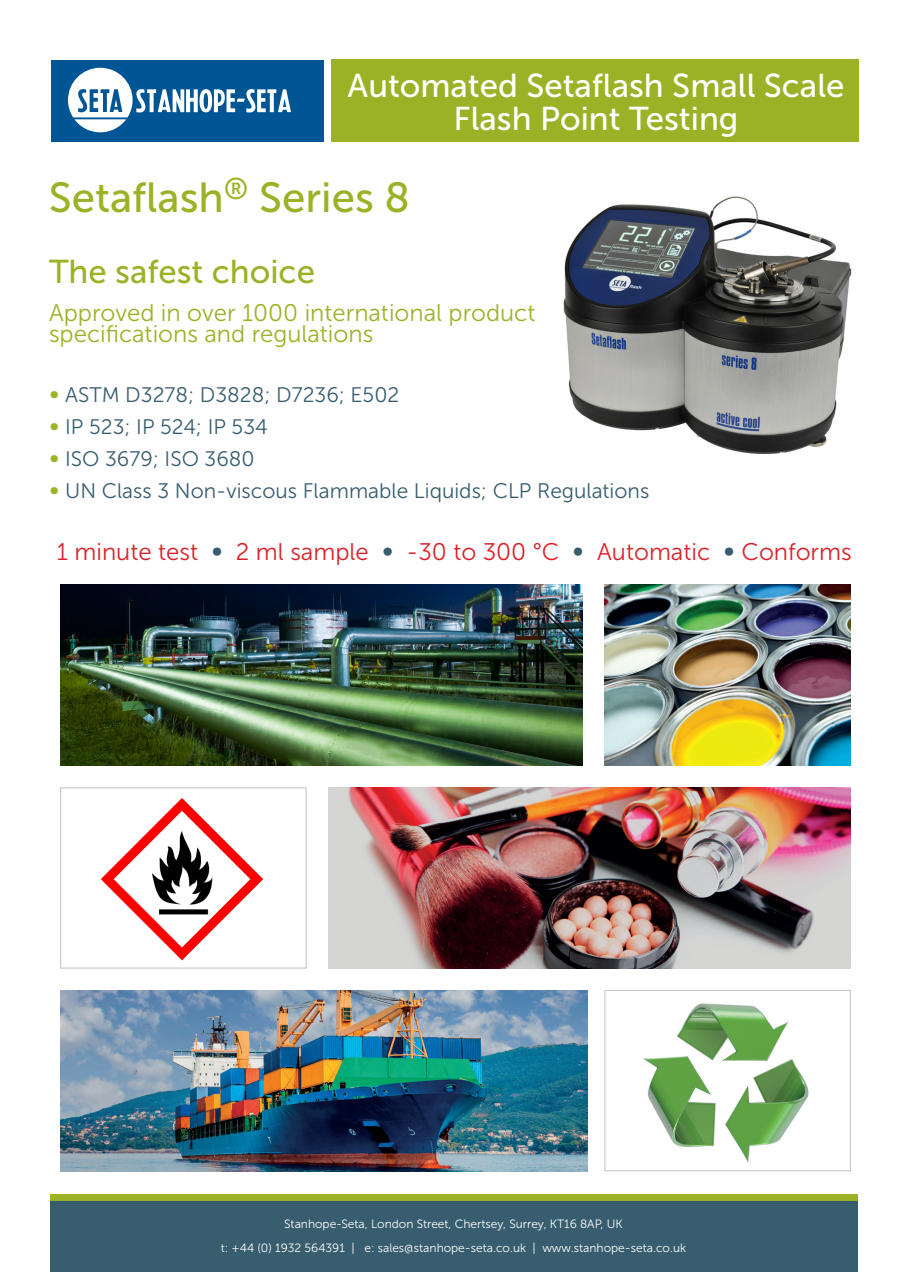
<style>
.page{position:relative;width:910px;height:1280px;background:#fff}
.page>*{position:absolute;margin:0;border:0;box-sizing:border-box;transform-origin:0 0}
.t1{font:42px "Museo Sans 500";color:#9cb226}
.t2{font:33px/33px "Museo Sans 500";color:#fff;text-align:center}
.t3{font:33px "Museo Sans 500";color:#9cb226}
.t4{font:24px/21px "Museo Sans 300";color:#9cb226}
.t5{font:24px "Museo Sans 300";color:#da2128}
.t6{font:21px "Museo Sans 300";color:#375d6e}
.BODY{font:12px "Museo Sans 300";color:#fff}
.s1{color:#9cb226}
.s2{color:#375d6e}
</style>
<div class="page">
<img style="left:633px;top:1003px;width:189px;height:169px">
<div style="left:332px;top:60px;width:527px;height:82px;background:#9cb226"></div>
<div style="left:51px;top:60px;width:272px;height:81px;background:#005595"></div>
<svg style="left:68px;top:68px;width:223px;height:64px"></svg>
<div style="left:50px;top:1194px;width:808px;height:78px;background:#375d6e"></div>
<div style="left:50px;top:1194px;width:808px;height:7px;background:#9cb226"></div>
<div style="left:604px;top:990px;width:247px;height:181px;border:1px solid #c7c8ca"></div>
<div style="left:60px;top:787px;width:247px;height:182px;border:1px solid #c7c8ca"></div>
<img style="left:60px;top:585px;width:523px;height:181px">
<img style="left:605px;top:585px;width:245px;height:181px">
<img style="left:328px;top:787px;width:522px;height:181px">
<img style="left:100px;top:798px;width:163px;height:163px">
<img style="left:60px;top:990px;width:528px;height:181px">
<img style="left:563px;top:196px;width:289px;height:258px">
<p class="t2" style="left:348px;top:69px;width:498px">Automated Setaflash Small Scale<br>Flash Point Testing</p>
<p class="t1" style="left:49px;top:175px;width:363px">Setaflash<sup>®</sup> Series 8</p>
<p class="t3" style="left:49px;top:253px;width:267px">The safest choice</p>
<p class="t4" style="left:49px;top:302px;width:488px">Approved in over 1000 international product specifications and regulations</p>
<p class="t6" style="left:49px;top:383px;width:352px"><span class="s1">∞</span> ASTM D3278; D3828; D7236; E502</p>
<p class="t6" style="left:49px;top:415px;width:220px"><span class="s1">∞</span> IP 523; IP 524; IP 534</p>
<p class="t6" style="left:49px;top:447px;width:207px"><span class="s1">∞</span> ISO 3679; ISO 3680</p>
<p class="t6" style="left:49px;top:479px;width:602px"><span class="s1">∞</span> UN Class 3 Non-viscous Flammable Liquids; CLP Regulations</p>
<p class="t5" style="left:57px;top:539px;width:796px">1 minute test <span class="s2">∞</span> 2 ml sample <span class="s2">∞</span> -30 to 300 °C <span class="s2">∞</span> Automatic <span class="s2">∞</span> Conforms</p>
<p class="BODY" style="left:284px;top:1217px;width:340px">Stanhope-Seta, London Street, Chertsey, Surrey, KT16 8AP, UK</p>
<p class="BODY" style="left:221px;top:1241px;width:467px">t: +44 (0) 1932 564391 | e: sales@stanhope-seta.co.uk | www.stanhope-seta.co.uk</p>
</div>
